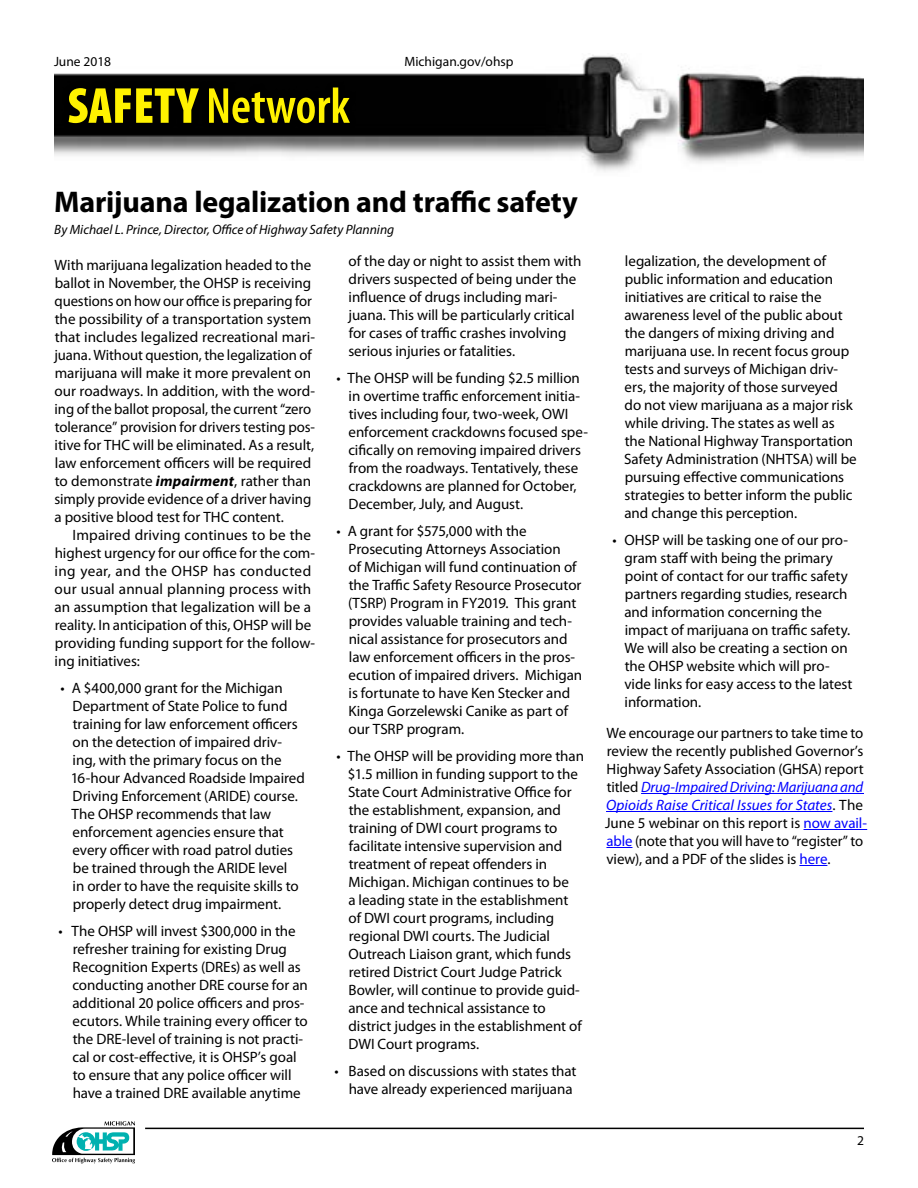
<style>
.page{position:relative;width:918px;height:1188px;background:#fff}
.page>*{position:absolute;margin:0;border:0;box-sizing:border-box;transform-origin:0 0}
.t1{font:600 condensed 51px "Myriad Pro";color:#fff200}
.t2{font:700 30px "Myriad Pro";letter-spacing:-.005em;color:#000}
.t3{font:15px/18px "Myriad Pro";letter-spacing:-.005em;color:#000}
.t4{font:italic 13.5px "Myriad Pro";color:#000}
.t5{font:13.5px "Myriad Pro";color:#000}
.s1{font-weight:900}
.s2{font-weight:700;font-style:italic}
.s3{font-style:italic;color:#00f}
.s4{color:#00f}
</style>
<div class="page">
<img style="left:54px;top:55px;width:810px;height:117px">
<div style="left:62px;top:81px;width:294px;height:48px;background:#000"></div>
<svg style="left:52px;top:1121px;width:83px;height:43px"></svg>
<hr style="left:145px;top:1128px;width:719px;height:1px;background:#000">
<hr style="left:641px;top:793px;width:223px;height:1px;background:#00f">
<hr style="left:606px;top:811px;width:226px;height:1px;background:#00f">
<hr style="left:804px;top:829px;width:63px;height:1px;background:#00f">
<svg style="left:606px;top:847px;width:26px;height:1px"></svg>
<svg style="left:799px;top:865px;width:28px;height:1px"></svg>
<p class="t5" style="left:54px;top:53px;width:59px">June 2018</p>
<p class="t5" style="left:404px;top:53px;width:111px">Michigan.gov/ohsp</p>
<h1 class="t1" style="left:68px;top:74px;width:284px"><span class="s1">SAFETY</span> Network</h1>
<h2 class="t2" style="left:54px;top:182px;width:525px">Marijuana legalization and traffic safety</h2>
<p class="t4" style="left:54px;top:221px;width:342px">By Michael L. Prince, Director, Office of Highway Safety Planning</p>
<p class="t3" style="left:54px;top:256px;width:262px">With marijuana legalization headed to the ballot in November, the OHSP is receiving questions on how our office is preparing for the possibility of a transportation system that includes legalized recreational mari&shy;juana. Without question, the legalization of marijuana will make it more prevalent on our roadways. In addition, with the word&shy;ing of the ballot proposal, the current “zero tolerance” provision for drivers testing pos&shy;itive for THC will be eliminated. As a result, law enforcement officers will be required to demonstrate <span class="s2">impairment</span>, rather than simply provide evidence of a driver having a positive blood test for THC content.</p>
<p class="t3" style="left:54px;top:526px;width:262px;text-indent:18px">Impaired driving continues to be the highest urgency for our office for the com&shy;ing year, and the OHSP has conducted our usual annual planning process with an assumption that legalization will be a reality. In anticipation of this, OHSP will be providing funding support for the follow&shy;ing initiatives:</p>
<p class="t3" style="left:71px;top:679px;width:236px;text-indent:-10px">• A $400,000 grant for the Michigan Department of State Police to fund training for law enforcement officers on the detection of impaired driv&shy;ing, with the primary focus on the 16-hour Advanced Roadside Impaired Driving Enforcement (ARIDE) course.<br>The OHSP recommends that law enforcement agencies ensure that every officer with road patrol duties be trained through the ARIDE level<br>in order to have the requisite skills to properly detect drug impairment.</p>
<p class="t3" style="left:72px;top:922px;width:237px;text-indent:-14px">• The OHSP will invest $300,000 in the refresher training for existing Drug Recognition Experts (DREs) as well as conducting another DRE course for an additional 20 police officers and pros&shy;ecutors. While training every officer to the DRE-level of training is not practi&shy;cal or cost-effective, it is OHSP’s goal to ensure that any police officer will have a trained DRE available anytime</p>
<p class="t3" style="left:348px;top:251px;width:235px">of the day or night to assist them with drivers suspected of being under the influence of drugs including mari&shy;juana. This will be particularly critical for cases of traffic crashes involving serious injuries or fatalities.</p>
<p class="t3" style="left:348px;top:368px;width:241px;text-indent:-12px">• The OHSP will be funding $2.5 million in overtime traffic enforcement initia&shy;tives including four, two-week, OWI enforcement crackdowns focused spe&shy;cifically on removing impaired drivers from the roadways. Tentatively, these crackdowns are planned for October, December, July, and August.</p>
<p class="t3" style="left:348px;top:521px;width:236px;text-indent:-12px">• A grant for $575,000 with the Prosecuting Attorneys Association<br>of Michigan will fund continuation of the Traffic Safety Resource Prosecutor (TSRP) Program in FY2019. This grant provides valuable training and tech&shy;nical assistance for prosecutors and law enforcement officers in the pros&shy;ecution of impaired drivers. Michigan is fortunate to have Ken Stecker and Kinga Gorzelewski Canike as part of our TSRP program.</p>
<p class="t3" style="left:348px;top:746px;width:238px;text-indent:-12px">• The OHSP will be providing more than $1.5 million in funding support to the State Court Administrative Office for the establishment, expansion, and training of DWI court programs to facilitate intensive supervision and treatment of repeat offenders in Michigan. Michigan continues to be<br>a leading state in the establishment of DWI court programs, including regional DWI courts. The Judicial Outreach Liaison grant, which funds retired District Court Judge Patrick Bowler, will continue to provide guid&shy;ance and technical assistance to district judges in the establishment of DWI Court programs.</p>
<p class="t3" style="left:335px;top:1061px;width:244px;text-align:right">• Based on discussions with states that have already experienced marijuana</p>
<p class="t3" style="left:624px;top:251px;width:234px">legalization, the development of public information and education initiatives are critical to raise the awareness level of the public about the dangers of mixing driving and marijuana use. In recent focus group tests and surveys of Michigan driv&shy;ers, the majority of those surveyed do not view marijuana as a major risk while driving. The states as well as the National Highway Transportation Safety Administration (NHTSA) will be pursuing effective communications strategies to better inform the public and change this perception.</p>
<p class="t3" style="left:624px;top:530px;width:230px;text-indent:-12px">• OHSP will be tasking one of our pro&shy;gram staff with being the primary point of contact for our traffic safety partners regarding studies, research and information concerning the impact of marijuana on traffic safety.<br>We will also be creating a section on the OHSP website which will pro&shy;vide links for easy access to the latest information.</p>
<p class="t3" style="left:605px;top:724px;width:264px">We encourage our partners to take time to review the recently published Governor’s Highway Safety Association (GHSA) report titled <span class="s3">Drug-Impaired Driving: Marijuana and Opioids Raise Critical Issues for States</span>. The June 5 webinar on this report is <span class="s4">now avail&shy;able</span> (note that you will have to “register” to view), and a PDF of the slides is <span class="s4">here</span>.</p>
<p class="t5" style="left:857px;top:1133px;width:8px">2</p>
</div>
